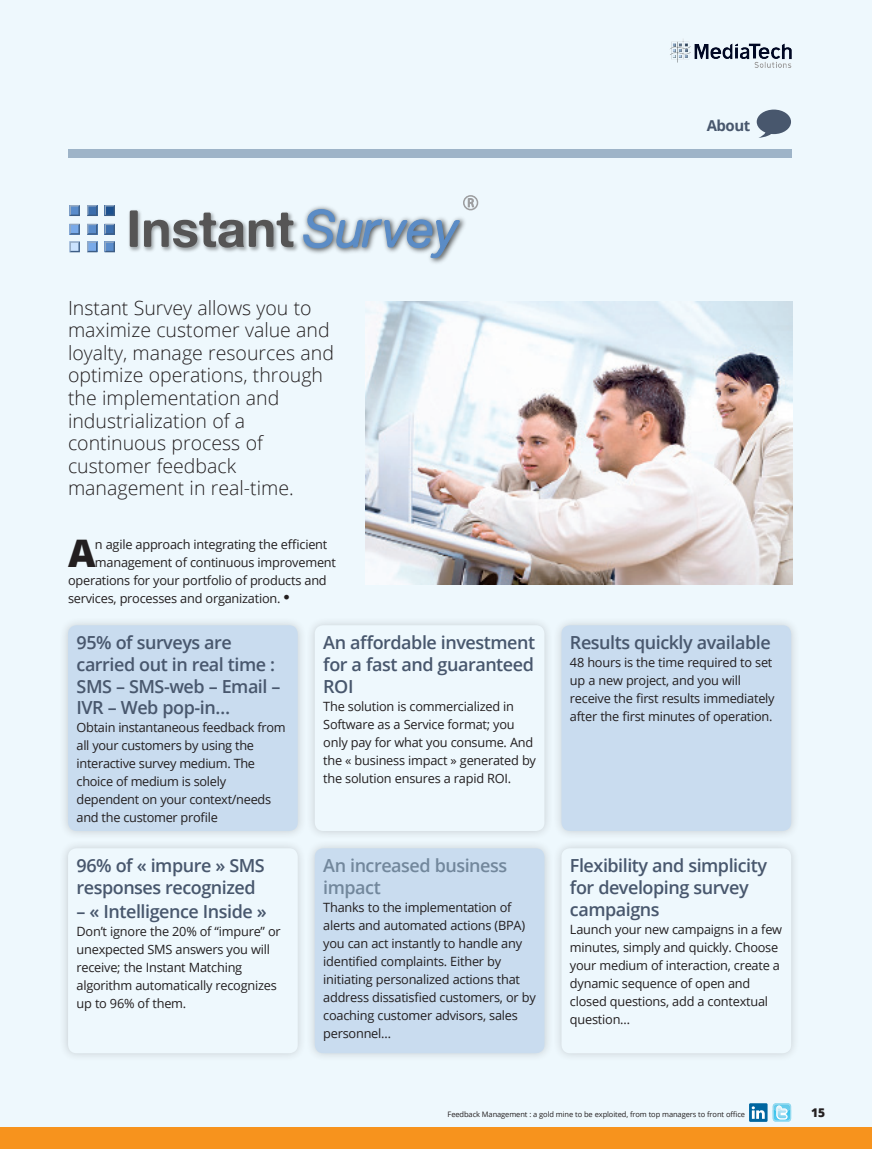
<style>
.page{position:relative;width:872px;height:1149px;background:#fff}
.page>*{position:absolute;margin:0;border:0;box-sizing:border-box;transform-origin:0 0}
._3_Texte_Lettrine{font:800 37.95px "Open Sans";color:#231f20}
._2_Chapo{font:300 19.5px/22.5px "Open Sans";color:#231f20}
._8_Questions{font:600 18px/21.8px "Open Sans";letter-spacing:-.025em;color:#48576d}
._8_Questions-2{font:600 18px/21.8px "Open Sans";letter-spacing:-.025em;color:#72879c}
.t1{font:700 15px "Open Sans";letter-spacing:-.03em;color:#48576d}
._4_Texte{font:12.75px/18px "Open Sans";letter-spacing:-.02em;color:#231f20}
._3_Texte_Lettrine-2{font:12.75px "Open Sans";letter-spacing:-.02em;color:#231f20}
.t2{font:800 12px "Open Sans";color:#231f20}
.t3{font:7.5px "Open Sans";letter-spacing:-.015em;color:#231f20}
.s1{font-family:"Myriad Pro";font-size:22.5px}
</style>
<div class="page">
<div style="left:0;top:0;width:872px;height:1137px;background:#eef8fd"></div>
<img style="left:670px;top:39px;width:122px;height:29px">
<svg style="left:772px;top:1103px;width:19px;height:18px"></svg>
<svg style="left:749px;top:1102px;width:18px;height:19px"></svg>
<svg style="left:751px;top:1105px;width:13px;height:13px"></svg>
<div style="left:0;top:1127px;width:872px;height:21px;background:#f7931d"></div>
<div style="left:68px;top:149px;width:723px;height:8px;background:#9eb4c8"></div>
<img style="left:366px;top:301px;width:426px;height:283px">
<div style="left:59px;top:616px;width:248px;height:223px;background:#231f20;opacity:.2"></div>
<div style="left:68px;top:625px;width:230px;height:205px;background:#c9dcef;border-radius:9px"></div>
<div style="left:59px;top:839px;width:248px;height:223px;background:#e7f1f6"></div>
<div style="left:68px;top:848px;width:230px;height:204px;background:#eef8fd;border-radius:9px"></div>
<div style="left:305px;top:616px;width:249px;height:223px;background:#e6f0f5"></div>
<div style="left:315px;top:625px;width:229px;height:205px;background:#eef8fd;border-radius:9px"></div>
<div style="left:305px;top:839px;width:249px;height:223px;background:#231f20;opacity:.2"></div>
<div style="left:315px;top:848px;width:229px;height:204px;background:#c9dcef;border-radius:9px"></div>
<div style="left:552px;top:616px;width:248px;height:223px;background:#231f20;opacity:.2"></div>
<div style="left:561px;top:625px;width:230px;height:205px;background:#c9dcef;border-radius:9px"></div>
<div style="left:552px;top:839px;width:248px;height:223px;background:#e7f1f6"></div>
<div style="left:561px;top:848px;width:230px;height:204px;background:#eef8fd;border-radius:9px"></div>
<div style="left:756px;top:109px;width:35px;height:25px;background:#48576d;border-radius:50%"></div>
<svg style="left:758px;top:126px;width:17px;height:12px"></svg>
<img style="left:129px;top:210px;width:168px;height:42px">
<div style="left:130px;top:210px;width:8px;height:37px;background:#565555;border-radius:2px"></div>
<svg style="left:144px;top:212px;width:149px;height:35px"></svg>
<img style="left:297px;top:203px;width:171px;height:60px">
<svg style="left:302px;top:208px;width:158px;height:51px"></svg>
<svg style="left:69px;top:241px;width:11px;height:11px"></svg>
<svg style="left:69px;top:223px;width:11px;height:11px"></svg>
<svg style="left:69px;top:205px;width:11px;height:11px"></svg>
<svg style="left:87px;top:205px;width:10px;height:11px"></svg>
<svg style="left:105px;top:205px;width:10px;height:11px"></svg>
<div style="left:87px;top:223px;width:10px;height:11px;background:#d5e2ed"></div>
<svg style="left:87px;top:224px;width:10px;height:11px"></svg>
<svg style="left:105px;top:223px;width:10px;height:11px"></svg>
<svg style="left:87px;top:241px;width:10px;height:11px"></svg>
<svg style="left:105px;top:241px;width:10px;height:11px"></svg>
<svg style="left:468px;top:198px;width:6px;height:9px"></svg>
<div style="left:463px;top:195px;width:15px;height:15px;border:2px solid #9d9ea0;border-radius:50%"></div>
<p class="t1" style="left:706px;top:115px;width:45px">About</p>
<p class="_2_Chapo" style="left:68px;top:296px;width:267px">Instant Survey allows you to maximize customer value and loyalty, manage resources and optimize operations, through the implementation and industrialization of a continuous process of customer feedback management in real-time.</p>
<p class="_3_Texte_Lettrine" style="left:68px;top:524px;width:29px">A</p>
<p class="_3_Texte_Lettrine-2" style="left:95px;top:535px;width:234px">n agile approach integrating the efficient</p>
<p class="_3_Texte_Lettrine-2" style="left:95px;top:553px;width:243px">management of continuous improvement</p>
<p class="_3_Texte_Lettrine-2" style="left:68px;top:571px;width:260px">operations for your portfolio of products and</p>
<p class="_3_Texte_Lettrine-2" style="left:68px;top:589px;width:223px">services, processes and organization. <span class="s1">•</span></p>
<p class="_8_Questions" style="left:77px;top:631px;width:205px">95% of surveys are carried out in real time :<br>SMS – SMS-web – Email –<br>IVR – Web pop-in…</p>
<p class="_4_Texte" style="left:77px;top:718px;width:211px">Obtain instantaneous feedback from all your customers by using the interactive survey medium. The choice of medium is solely dependent on your context/needs and the customer profile</p>
<p class="_8_Questions" style="left:77px;top:854px;width:190px">96% of « impure » SMS responses recognized</p>
<p class="_8_Questions" style="left:77px;top:899px;width:192px">– « Intelligence Inside »</p>
<p class="_4_Texte" style="left:77px;top:921px;width:206px">Don’t ignore the 20% of “impure” or unexpected SMS answers you will receive; the Instant Matching algorithm automatically recognizes up to 96% of them.</p>
<p class="_8_Questions" style="left:323px;top:631px;width:213px;text-align:justify">An affordable investment for a fast and guaranteed ROI</p>
<p class="_4_Texte" style="left:323px;top:696px;width:214px">The solution is commercialized in Software as a Service format; you only pay for what you consume. And the « business impact » generated by the solution ensures a rapid ROI.</p>
<p class="_8_Questions-2" style="left:323px;top:854px;width:185px">An increased business impact</p>
<p class="_4_Texte" style="left:323px;top:897px;width:214px">Thanks to the implementation of alerts and automated actions (BPA) you can act instantly to handle any identified complaints. Either by initiating personalized actions that address dissatisfied customers, or by coaching customer advisors, sales personnel…</p>
<p class="_8_Questions" style="left:570px;top:631px;width:202px">Results quickly available</p>
<p class="_4_Texte" style="left:570px;top:653px;width:206px">48 hours is the time required to set up a new project, and you will receive the first results immediately after the first minutes of operation.</p>
<p class="_8_Questions" style="left:570px;top:854px;width:199px">Flexibility and simplicity for developing survey campaigns</p>
<p class="_4_Texte" style="left:570px;top:919px;width:214px">Launch your new campaigns in a few minutes, simply and quickly. Choose your medium of interaction, create a dynamic sequence of open and closed questions, add a contextual question…</p>
<p class="t3" style="left:447px;top:1109px;width:299px">Feedback Management : a gold mine to be exploited, from top managers to front office</p>
<p class="t2" style="left:811px;top:1103px;width:16px">15</p>
</div>
